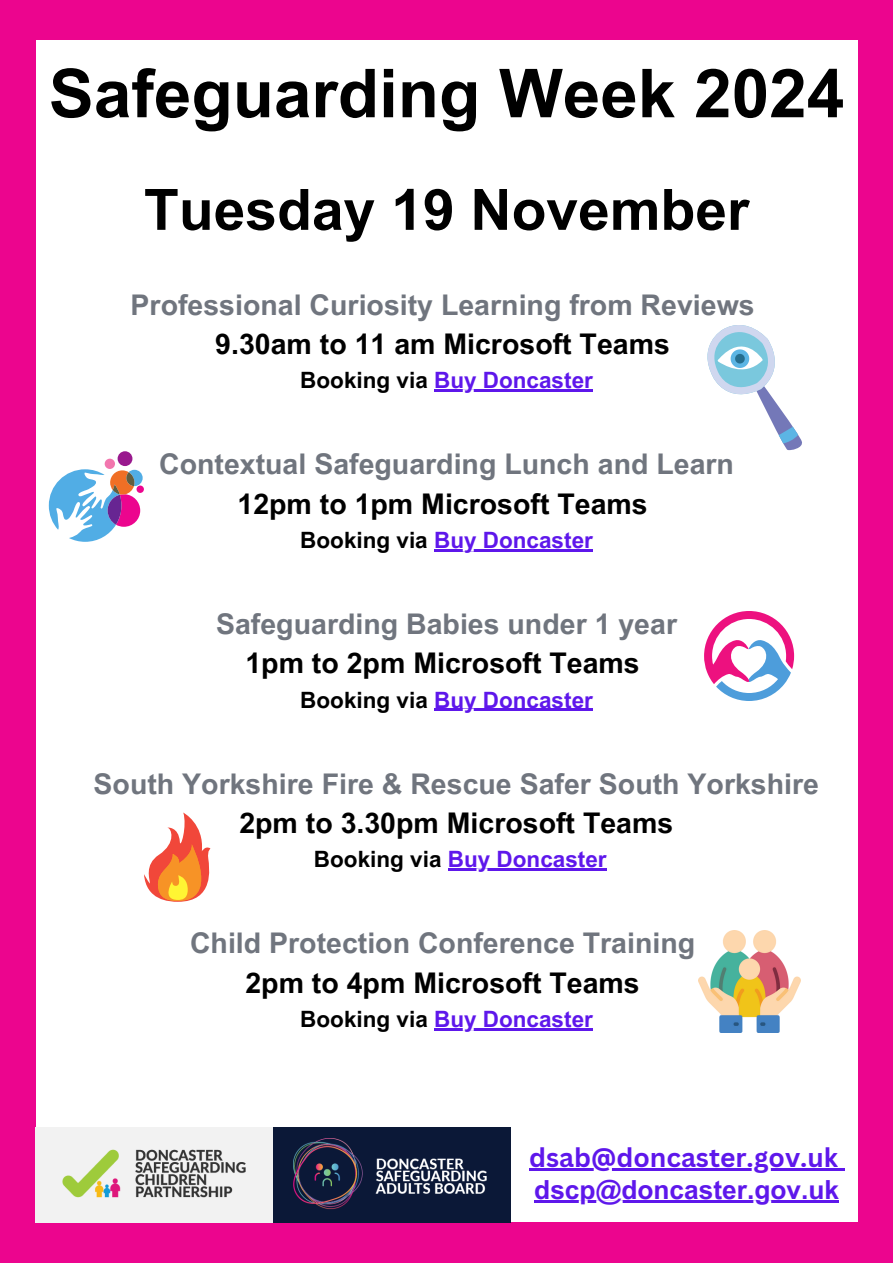
<style>
.page{position:relative;width:893px;height:1263px;background:#ec058e}
.page>*{position:absolute;margin:0;border:0;box-sizing:border-box;transform-origin:0 0}
.t1{font:700 67.5px "Arial MT Pro";color:#000}
.t2{font:700 57px "Arial MT Pro";color:#000}
.t3{font:700 28.5px "Arial MT Pro";color:#70757e}
.t4{font:700 28.5px "Arial MT Pro";color:#000}
.t5{font:700 26.33px "Canva Sans";color:#5e17eb}
.t6{font:700 26.33px "Arial MT Pro";color:#5e17eb}
.t7{font:700 22.5px "Arial MT Pro";color:#5e17eb}
.s1{color:#000}
</style>
<div class="page">
<div style="left:36px;top:40px;width:821px;height:1182px;background:#fff"></div>
<img style="left:36px;top:1127px;width:474px;height:95px">
<div style="left:118px;top:451px;width:14px;height:15px;background:#99198e;border-radius:50%"></div>
<svg style="left:49px;top:469px;width:94px;height:73px"></svg>
<svg style="left:136px;top:485px;width:8px;height:8px"></svg>
<div style="left:105px;top:459px;width:10px;height:10px;background:#f276ae;border-radius:50%"></div>
<svg style="left:704px;top:611px;width:90px;height:90px"></svg>
<img style="left:698px;top:930px;width:102px;height:102px">
<svg style="left:707px;top:325px;width:95px;height:126px"></svg>
<svg style="left:144px;top:812px;width:67px;height:90px"></svg>
<hr style="left:529px;top:1168px;width:309px;height:3px;background:#5e17eb">
<svg style="left:838px;top:1168px;width:6px;height:3px"></svg>
<hr style="left:534px;top:1200px;width:305px;height:3px;background:#5e17eb">
<hr style="left:434px;top:389px;width:159px;height:3px;background:#5e17eb">
<hr style="left:434px;top:549px;width:159px;height:2px;background:#5e17eb">
<hr style="left:434px;top:709px;width:159px;height:2px;background:#5e17eb">
<hr style="left:448px;top:868px;width:158px;height:3px;background:#5e17eb">
<hr style="left:434px;top:1028px;width:159px;height:2px;background:#5e17eb">
<p class="t1" style="left:49px;top:68px;width:797px">Safeguarding Week 2024</p>
<p class="t2" style="left:144px;top:188px;width:607px">Tuesday 19 November</p>
<p class="t3" style="left:131px;top:294px;width:625px">Professional Curiosity Learning from Reviews</p>
<p class="t4" style="left:215px;top:333px;width:456px">9.30am to 11 am Microsoft Teams</p>
<p class="t7" style="left:300px;top:372px;width:294px"><span class="s1">Booking via</span> Buy Doncaster</p>
<p class="t3" style="left:159px;top:454px;width:576px">Contextual Safeguarding Lunch and Learn</p>
<p class="t4" style="left:237px;top:493px;width:412px">12pm to 1pm Microsoft Teams</p>
<p class="t7" style="left:300px;top:532px;width:294px"><span class="s1">Booking via</span> Buy Doncaster</p>
<p class="t3" style="left:216px;top:613px;width:462px">Safeguarding Babies under 1 year</p>
<p class="t4" style="left:245px;top:653px;width:396px">1pm to 2pm Microsoft Teams</p>
<p class="t7" style="left:300px;top:691px;width:294px"><span class="s1">Booking via</span> Buy Doncaster</p>
<p class="t3" style="left:94px;top:773px;width:727px">South Yorkshire Fire &amp; Rescue Safer South Yorkshire</p>
<p class="t4" style="left:239px;top:812px;width:435px">2pm to 3.30pm Microsoft Teams</p>
<p class="t7" style="left:314px;top:851px;width:294px"><span class="s1">Booking via</span> Buy Doncaster</p>
<p class="t3" style="left:190px;top:933px;width:507px">Child Protection Conference Training</p>
<p class="t4" style="left:245px;top:972px;width:396px">2pm to 4pm Microsoft Teams</p>
<p class="t7" style="left:300px;top:1011px;width:294px"><span class="s1">Booking via</span> Buy Doncaster</p>
<p class="t5" style="left:529px;top:1139px;width:310px">dsab@doncaster.gov.uk</p>
<p class="t6" style="left:534px;top:1180px;width:306px">dscp@doncaster.gov.uk</p>
</div>
